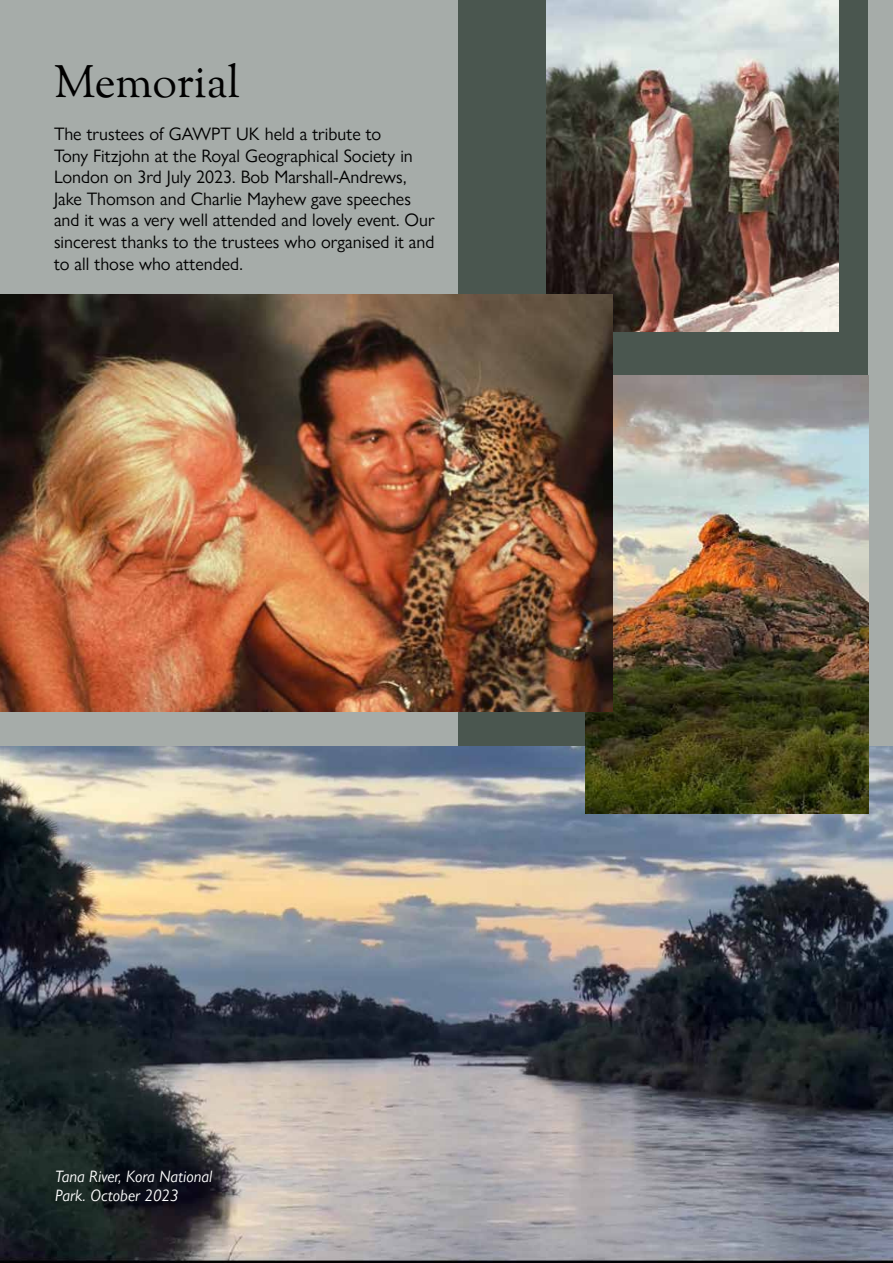
<style>
.page{position:relative;width:893px;height:1263px;background:#a6aca9}
.page>*{position:absolute;margin:0;border:0;box-sizing:border-box;transform-origin:0 0}
.t1{font:45px "Sorts Mill Goudy";color:#000}
.t2{font:18px/21.6px "Gill Sans Nova";color:#000}
.t3{font:italic 16.5px/19.8px "Gill Sans Nova";color:#fff}
</style>
<div class="page">
<div style="left:458px;top:0;width:409px;height:753px;background:#4a564f"></div>
<img style="left:547px;top:0;width:292px;height:332px">
<img style="left:0;top:746px;width:893px;height:517px">
<img style="left:585px;top:376px;width:284px;height:437px">
<img style="left:0;top:294px;width:612px;height:417px">
<h1 class="t1" style="left:54px;top:54px;width:187px">memorial</h1>
<p class="t2" style="left:54px;top:122px;width:382px">The trustees of GAWPT UK held a tribute to<br>Tony Fitzjohn at the Royal Geographical Society in London on 3rd July 2023. Bob Marshall-Andrews, Jake Thomson and Charlie Mayhew gave speeches and it was a very well attended and lovely event. Our sincerest thanks to the trustees who organised it and to all those who attended.</p>
<p class="t3" style="left:55px;top:1165px;width:158px">Tana River, Kora National<br>Park. October 2023</p>
</div>
